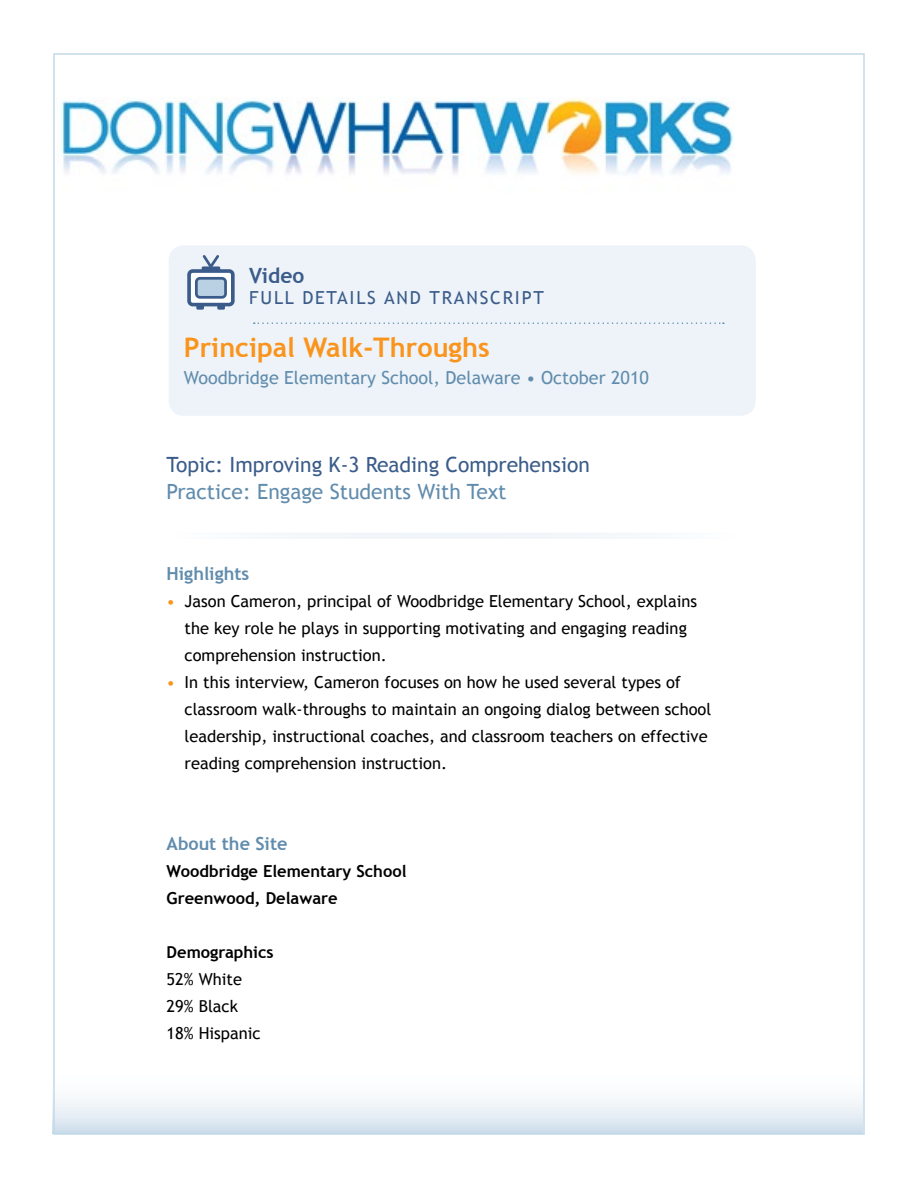
<style>
.page{position:relative;width:918px;height:1188px;background:#fff}
.page>*{position:absolute;margin:0;border:0;box-sizing:border-box;transform-origin:0 0}
.t1{font:700 27px "Trebuchet MS";color:#fa941c}
.t2{font:21px "Trebuchet MS";color:#3b5c8a}
.t3{font:21px "Trebuchet MS";color:#618cad}
.t4{font:700 21px "Trebuchet MS";color:#3b5c8a}
.t5{font:18px "Trebuchet MS";color:#618cad}
.t6{font:18px "Trebuchet MS";letter-spacing:.1em;color:#3b5c8a}
.t7{font:700 18px "Trebuchet MS";color:#618cad}
.t8{font:16.5px/27px "Trebuchet MS";color:#000}
.t9{font:700 16.5px/27px "Trebuchet MS";color:#000}
.s1{color:#fa941c}
</style>
<div class="page">
<div style="left:53px;top:1051px;width:810px;height:83px;background:linear-gradient(to bottom,#fff,#dae6ef)"></div>
<div style="left:171px;top:533px;width:564px;height:6px;border:2px solid #fff"></div>
<div style="left:169px;top:245px;width:587px;height:171px;background:#edf3f8;border-radius:15px"></div>
<div style="left:189px;top:271px;width:44px;height:34px;background:#fff;border-radius:4px"></div>
<div style="left:187px;top:269px;width:48px;height:37px;border:4px solid #3b5c8a;border-radius:4px"></div>
<div style="left:196px;top:278px;width:30px;height:19px;background:#bad1e3;border-radius:4px"></div>
<div style="left:195px;top:277px;width:32px;height:22px;border:3px solid #3b5c8a;border-radius:4px"></div>
<svg style="left:200px;top:255px;width:22px;height:17px"></svg>
<svg style="left:196px;top:304px;width:8px;height:6px"></svg>
<svg style="left:217px;top:304px;width:8px;height:6px"></svg>
<svg style="left:254px;top:322px;width:470px;height:2px"></svg>
<img style="left:61px;top:97px;width:673px;height:77px">
<p class="t4" style="left:249px;top:263px;width:57px">Video</p>
<p class="t6" style="left:249px;top:287px;width:242px">Full Detai ls and Transcript</p>
<h1 class="t1" style="left:184px;top:331px;width:307px">Principal Walk-Throughs</h1>
<p class="t5" style="left:184px;top:367px;width:466px">Woodbridge Elementary School, Delaware • October 2010</p>
<p class="t2" style="left:167px;top:452px;width:425px">Topic: Improving K-3 Reading Comprehension</p>
<p class="t3" style="left:167px;top:479px;width:342px">Practice: Engage Students With Text</p>
<p class="t7" style="left:167px;top:562px;width:84px">Highlights</p>
<p class="t8" style="left:185px;top:587px;width:514px;text-indent:-18px"><span class="s1">•</span> Jason Cameron, principal of Woodbridge Elementary School, explains the key role he plays in supporting motivating and engaging reading comprehension instruction.</p>
<p class="t8" style="left:185px;top:668px;width:528px;text-indent:-18px"><span class="s1">•</span> In this interview, Cameron focuses on how he used several types of classroom walk-throughs to maintain an ongoing dialog between school leadership, instructional coaches, and classroom teachers on effective reading comprehension instruction.</p>
<p class="t7" style="left:167px;top:832px;width:122px">About the Site</p>
<p class="t9" style="left:167px;top:857px;width:241px">Woodbridge Elementary School<br>Greenwood, Delaware</p>
<p class="t9" style="left:167px;top:938px;width:109px">Demographics</p>
<p class="t8" style="left:167px;top:965px;width:96px">52% White<br>29% Black<br>18% Hispanic</p>
</div>
